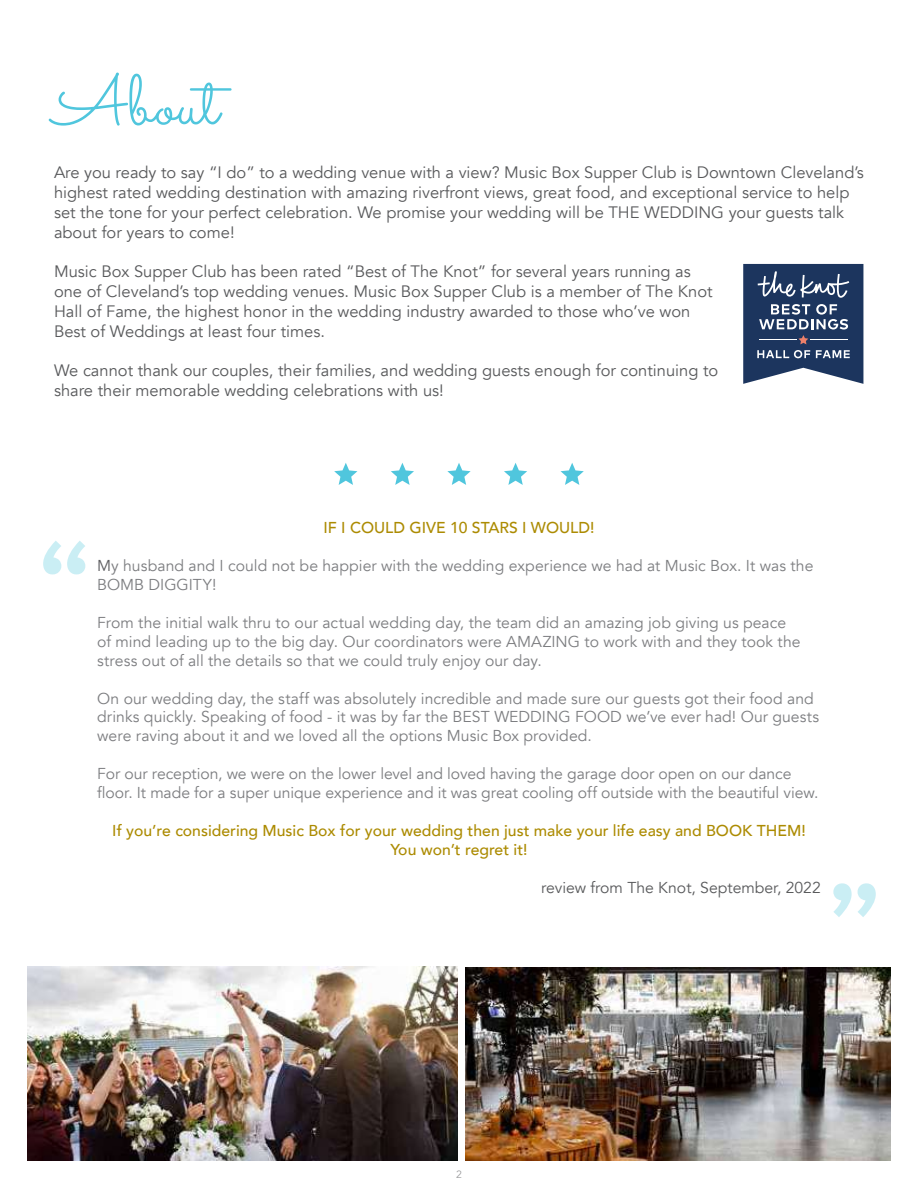
<style>
.page{position:relative;width:918px;height:1188px;background:#fff}
.page>*{position:absolute;margin:0;border:0;box-sizing:border-box;transform-origin:0 0}
.t1{font:70.5px "Sacramento";color:#50c6dd}
.t2{font:16.5px/19.8px "Avenir";color:#58595b}
.t3{font:15.75px/18.9px "Avenir";color:#7c7d80}
.t4{font:500 15.75px/18.9px "Avenir";color:#ac8b02;text-align:center}
.t5{font:15.75px "Avenir";color:#58595b}
.t6{font:10.5px "Avenir";color:#58595b}
.s1{color:#5d5d60}
</style>
<div class="page">
<svg style="left:743px;top:263px;width:121px;height:121px;background:#475b7c"></svg>
<img style="left:465px;top:967px;width:426px;height:194px">
<img style="left:27px;top:967px;width:431px;height:194px">
<svg style="left:334px;top:463px;width:23px;height:22px"></svg>
<svg style="left:391px;top:463px;width:23px;height:22px"></svg>
<svg style="left:447px;top:463px;width:24px;height:22px"></svg>
<svg style="left:504px;top:463px;width:23px;height:22px"></svg>
<svg style="left:561px;top:463px;width:23px;height:22px"></svg>
<svg style="left:43px;top:541px;width:42px;height:33px"></svg>
<svg style="left:833px;top:883px;width:43px;height:34px"></svg>
<h1 class="t1" style="left:52px;top:58px;width:168px">About</h1>
<p class="t2" style="left:54px;top:163px;width:811px">Are you ready to say “I do” to a wedding venue with a view? Music Box Supper Club is Downtown Cleveland’s highest rated wedding destination with amazing riverfront views, great food, and exceptional service to help set the tone for your perfect celebration. We promise your wedding will be THE WEDDING your guests talk about for years to come!</p>
<p class="t2" style="left:54px;top:262px;width:660px">Music Box Supper Club has been rated “Best of The Knot” for several years running as one of Cleveland’s top wedding venues. Music Box Supper Club is a member of The Knot Hall of Fame, the highest honor in the wedding industry awarded to those who’ve won Best of Weddings at least four times.</p>
<p class="t2" style="left:54px;top:361px;width:666px">We cannot thank our couples, their families, and wedding guests enough for continuing to share their memorable wedding celebrations with us!</p>
<p class="t4" style="left:323px;top:518px;width:273px">IF I COULD GIVE 10 STARS I WOULD!</p>
<p class="t3" style="left:97px;top:557px;width:718px"><span class="s1">M</span>y husband and I could not be happier with the wedding experience we had at Music Box. It was the<br>BOMB DIGGITY!</p>
<p class="t3" style="left:97px;top:613px;width:705px">From the initial walk thru to our actual wedding day, the team did an amazing job giving us peace of mind leading up to the big day. Our coordinators were AMAZING to work with and they took the stress out of all the details so that we could truly enjoy our day.</p>
<p class="t3" style="left:97px;top:689px;width:724px">On our wedding day, the staff was absolutely incredible and made sure our guests got their food and drinks quickly. Speaking of food - it was by far the BEST WEDDING FOOD we’ve ever had! Our guests were raving about it and we loved all the options Music Box provided.</p>
<p class="t3" style="left:97px;top:765px;width:723px">For our reception, we were on the lower level and loved having the garage door open on our dance floor. It made for a super unique experience and it was great cooling off outside with the beautiful view.</p>
<p class="t4" style="left:112px;top:820px;width:695px">If you’re considering Music Box for your wedding then just make your life easy and BOOK THEM!<br>You won’t regret it!</p>
<p class="t5" style="left:541px;top:878px;width:281px">review from The Knot, September, 2022</p>
<p class="t6" style="left:456px;top:1168px;width:7px">2</p>
</div>
